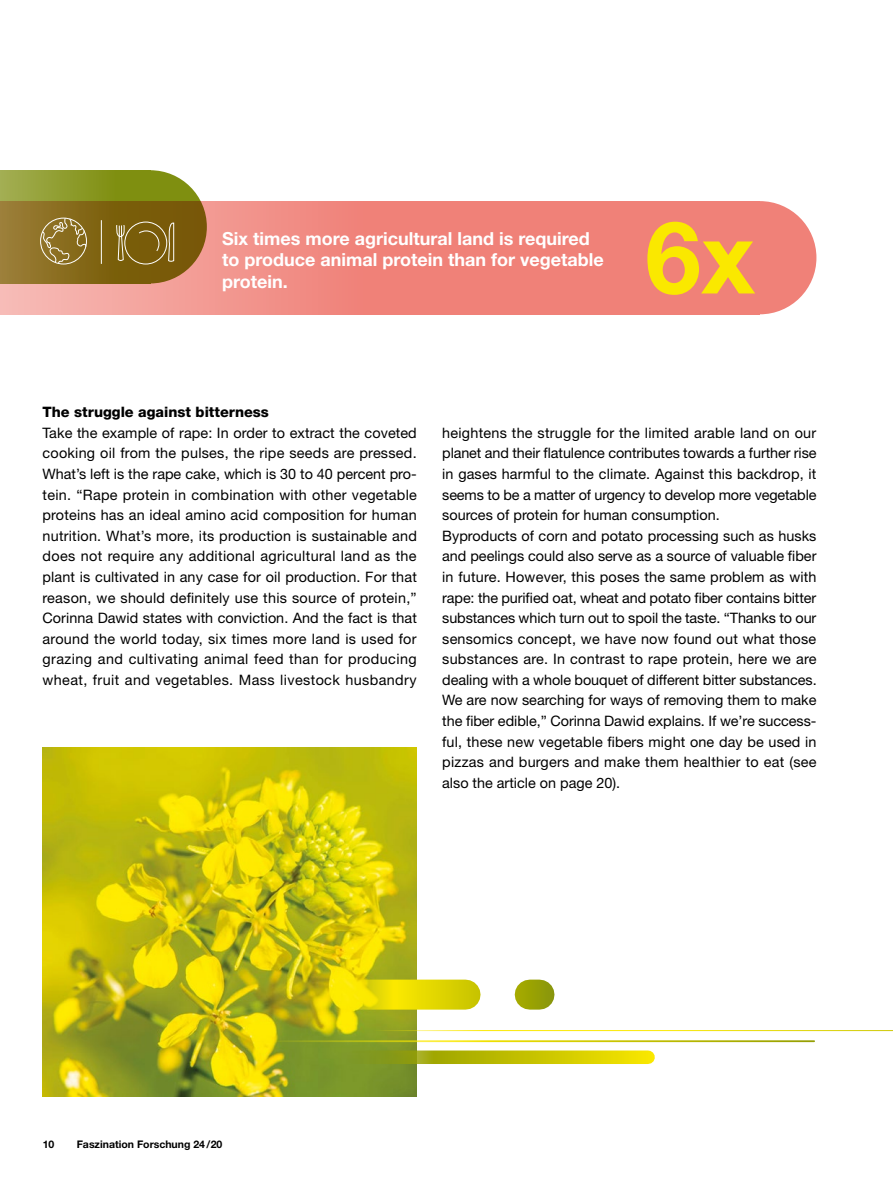
<style>
.page{position:relative;width:893px;height:1191px;background:#fff}
.page>*{position:absolute;margin:0;border:0;box-sizing:border-box;transform-origin:0 0}
._68_Überschrift_H1{font:700 100.5px "Helvetica Neue LT Std";color:#fae800}
.t1{font:700 18px/21.6px "Helvetica Neue LT Std";color:#fff}
.Text_D{font:14.4px/20.5px "Helvetica Neue LT Std";letter-spacing:.02em;color:#000;text-align:justify}
.Text_D_Zwischenübers{font:800 14.4px "Helvetica Neue LT Std";color:#000}
.t2{font:700 10.5px "Helvetica Neue LT Std";color:#000}
</style>
<div class="page">
<img style="left:43px;top:747px;width:374px;height:349px">
<svg style="left:354px;top:1050px;width:294px;height:14px;background:#bbbc0e"></svg>
<hr style="left:257px;top:1040px;width:557px;height:2px;background:#fff">
<hr style="left:374px;top:1030px;width:519px;height:1px;background:#fff">
<svg style="left:345px;top:979px;width:121px;height:30px;background:#e9dc03"></svg>
<div style="left:530px;top:979px;width:9px;height:30px;background:#98a103"></div>
<svg style="left:0;top:201px;width:752px;height:113px;background:#f08880"></svg>
<div style="left:703px;top:201px;width:113px;height:113px;background:#f08178;border-radius:50%"></div>
<svg style="left:0;top:170px;width:143px;height:113px;background:#8f822a"></svg>
<svg style="left:94px;top:170px;width:113px;height:113px;background:#7c6a0e"></svg>
<svg style="left:42px;top:217px;width:45px;height:48px;background:#99803d"></svg>
<div style="left:124px;top:222px;width:43px;height:42px;border:1px solid #fff;border-radius:50%"></div>
<div style="left:40px;top:218px;width:47px;height:46px;border:1px solid #fff;border-radius:50%"></div>
<svg style="left:138px;top:230px;width:22px;height:22px"></svg>
<svg style="left:167px;top:222px;width:8px;height:40px"></svg>
<svg style="left:116px;top:224px;width:11px;height:56px"></svg>
<hr style="left:101px;top:220px;width:1px;height:44px;background:#fff">
<p class="t1" style="left:222px;top:227px;width:383px">Six times more agricultural land is required to produce animal protein than for vegetable protein.</p>
<p class="_68_Überschrift_H1" style="left:645px;top:195px;width:111px">6x</p>
<p class="Text_D_Zwischenübers" style="left:43px;top:403px;width:228px">The struggle against bitterness</p>
<p class="Text_D" style="left:43px;top:422px;width:376px">Take the example of rape: In order to extract the coveted cooking oil from the pulses, the ripe seeds are pressed.<br>What’s left is the rape cake, which is 30 to 40 percent pro&shy;tein. “Rape protein in combination with other vegetable proteins has an ideal amino acid composition for human nutrition. What’s more, its production is sustainable and does not require any additional agricultural land as the plant is cultivated in any case for oil production. For that reason, we should definitely use this source of protein,” Corinna Dawid states with conviction. And the fact is that around the world today, six times more land is used for grazing and cultivating animal feed than for producing wheat, fruit and vegetables. Mass livestock husbandry</p>
<p class="Text_D" style="left:442px;top:422px;width:376px">heightens the struggle for the limited arable land on our planet and their flatulence contributes towards a further rise in gases harmful to the climate. Against this backdrop, it seems to be a matter of urgency to develop more vegetable sources of protein for human consumption.</p>
<p class="Text_D" style="left:442px;top:525px;width:376px">Byproducts of corn and potato processing such as husks and peelings could also serve as a source of valuable fiber in future. However, this poses the same problem as with rape: the purified oat, wheat and potato fiber contains bitter substances which turn out to spoil the taste. “Thanks to our sensomics concept, we have now found out what those substances are. In contrast to rape protein, here we are dealing with a whole bouquet of different bitter substances.<br>We are now searching for ways of removing them to make the fiber edible,” Corinna Dawid explains. If we’re success&shy;ful, these new vegetable fibers might one day be used in pizzas and burgers and make them healthier to eat (see also the article on page 20).</p>
<p class="t2" style="left:43px;top:1137px;width:13px">10</p>
<p class="t2" style="left:77px;top:1137px;width:147px">Faszination Forschung 24/20</p>
</div>
